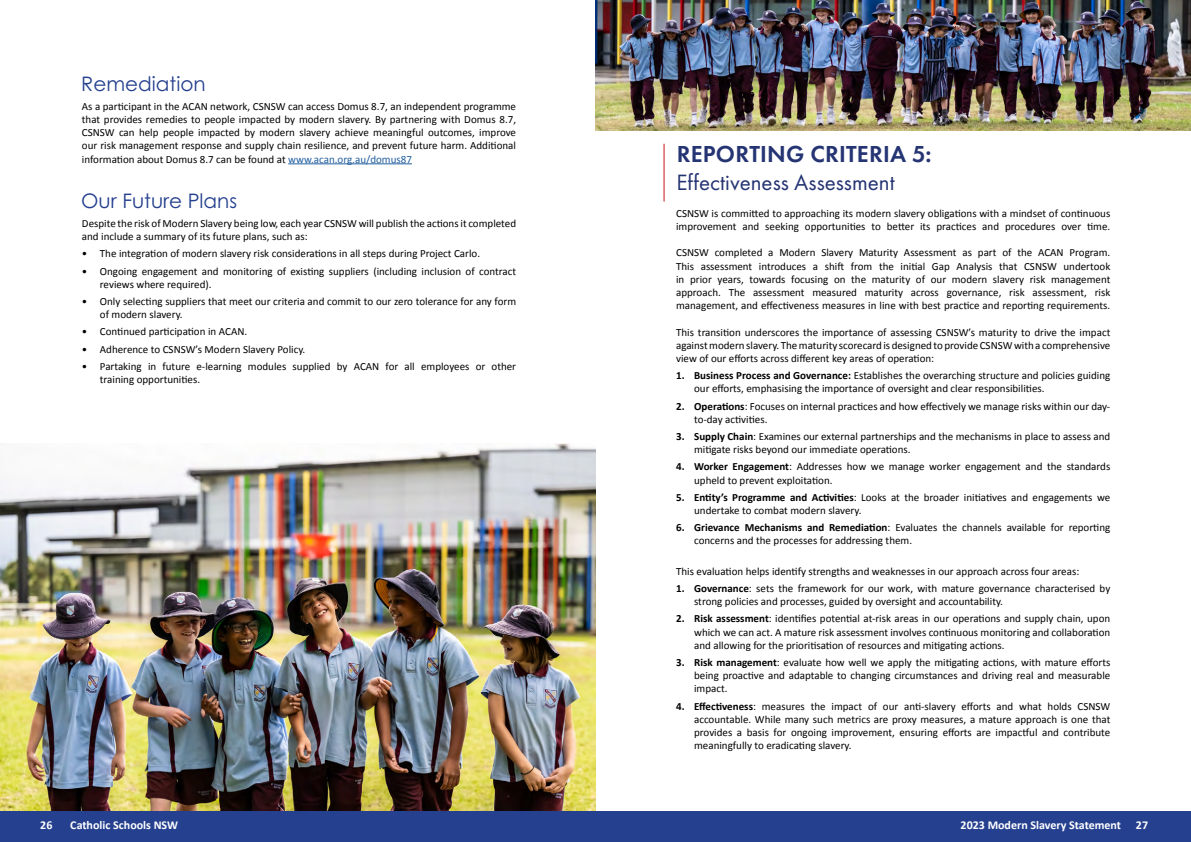
<style>
.page{position:relative;width:1191px;height:842px;background:#fff}
.page>*{position:absolute;margin:0;border:0;box-sizing:border-box;transform-origin:0 0}
.h1_A{font:600 24px "Futura PT";letter-spacing:.01em;color:#253473}
.Sub_heading{font:23px "Futura PT";color:#253473}
.t1{font:20px "Century Gothic Pro";color:#25408f}
.t2{font:700 12px "Calibri";color:#fff}
.CW_Normal{font:11px/13.2px "Calibri";color:#000}
.s1{color:#215e9e}
.s2{font-weight:700}
</style>
<div class="page">
<hr style="left:288px;top:163px;width:124px;height:1px;background:#215e9e">
<img style="left:0;top:444px;width:595px;height:367px">
<hr style="left:663px;top:144px;width:1px;height:58px;background:#c71618">
<img style="left:595px;top:0;width:595px;height:130px">
<div style="left:0;top:811px;width:1191px;height:31px;background:#25408f"></div>
<p class="t1" style="left:81px;top:72px;width:126px">Remediation</p>
<p class="CW_Normal" style="left:82px;top:99px;width:436px;text-align:justify">As a participant in the ACAN network, CSNSW can access Domus 8.7, an independent programme that provides remedies to people impacted by modern slavery. By partnering with Domus 8.7, CSNSW can help people impacted by modern slavery achieve meaningful outcomes, improve our risk management response and supply chain resilience, and prevent future harm. Additional information about Domus 8.7 can be found at <span class="s1">www.acan.org.au/domus87</span></p>
<p class="t1" style="left:81px;top:189px;width:157px">Our Future Plans</p>
<p class="CW_Normal" style="left:82px;top:216px;width:436px">Despite the risk of Modern Slavery being low, each year CSNSW will publish the actions it completed and include a summary of its future plans, such as:</p>
<p class="CW_Normal" style="left:82px;top:247px;width:400px">• The integration of modern slavery risk considerations in all steps during Project Carlo.</p>
<p class="CW_Normal" style="left:100px;top:264px;width:418px;text-indent:-18px">• Ongoing engagement and monitoring of existing suppliers (including inclusion of contract reviews where required).</p>
<p class="CW_Normal" style="left:100px;top:294px;width:418px;text-indent:-18px">• Only selecting suppliers that meet our criteria and commit to our zero tolerance for any form of modern slavery.</p>
<p class="CW_Normal" style="left:82px;top:325px;width:167px">• Continued participation in ACAN.</p>
<p class="CW_Normal" style="left:82px;top:342px;width:225px">• Adherence to CSNSW’s Modern Slavery Policy.</p>
<p class="CW_Normal" style="left:100px;top:359px;width:418px;text-indent:-18px">• Partaking in future e-learning modules supplied by ACAN for all employees or other training opportunities.</p>
<p class="h1_A" style="left:676px;top:139px;width:256px">REPORTING CRITERIA 5:</p>
<p class="Sub_heading" style="left:676px;top:168px;width:219px">Effectiveness Assessment</p>
<p class="CW_Normal" style="left:676px;top:206px;width:436px">CSNSW is committed to approaching its modern slavery obligations with a mindset of continuous improvement and seeking opportunities to better its practices and procedures over time.</p>
<p class="CW_Normal" style="left:676px;top:246px;width:436px;text-align:justify">CSNSW completed a Modern Slavery Maturity Assessment as part of the ACAN Program.<br>This assessment introduces a shift from the initial Gap Analysis that CSNSW undertook in prior years, towards focusing on the maturity of our modern slavery risk management approach. The assessment measured maturity across governance, risk assessment, risk management, and effectiveness measures in line with best practice and reporting requirements.</p>
<p class="CW_Normal" style="left:676px;top:325px;width:436px;text-align:justify">This transition underscores the importance of assessing CSNSW’s maturity to drive the impact against modern slavery. The maturity scorecard is designed to provide CSNSW with a comprehensive view of our efforts across different key areas of operation:</p>
<p class="CW_Normal" style="left:694px;top:369px;width:418px;text-indent:-18px"><span class="s2">1. Business Process and Governance:</span> Establishes the overarching structure and policies guiding our efforts, emphasising the importance of oversight and clear responsibilities.</p>
<p class="CW_Normal" style="left:694px;top:399px;width:418px;text-indent:-18px"><span class="s2">2. Operations</span>: Focuses on internal practices and how effectively we manage risks within our day&shy;to-day activities.</p>
<p class="CW_Normal" style="left:694px;top:429px;width:418px;text-indent:-18px"><span class="s2">3. Supply Chain</span>: Examines our external partnerships and the mechanisms in place to assess and mitigate risks beyond our immediate operations.</p>
<p class="CW_Normal" style="left:694px;top:460px;width:418px;text-indent:-18px"><span class="s2">4. Worker Engagement</span>: Addresses how we manage worker engagement and the standards upheld to prevent exploitation.</p>
<p class="CW_Normal" style="left:694px;top:490px;width:418px;text-indent:-18px"><span class="s2">5. Entity’s Programme and Activities</span>: Looks at the broader initiatives and engagements we undertake to combat modern slavery.</p>
<p class="CW_Normal" style="left:694px;top:521px;width:418px;text-indent:-18px"><span class="s2">6. Grievance Mechanisms and Remediation</span>: Evaluates the channels available for reporting concerns and the processes for addressing them.</p>
<p class="CW_Normal" style="left:676px;top:564px;width:404px">This evaluation helps identify strengths and weaknesses in our approach across four areas:</p>
<p class="CW_Normal" style="left:694px;top:581px;width:418px;text-indent:-18px"><span class="s2">1. Governance</span>: sets the framework for our work, with mature governance characterised by strong policies and processes, guided by oversight and accountability.</p>
<p class="CW_Normal" style="left:694px;top:612px;width:418px;text-align:justify;text-indent:-18px"><span class="s2">2. Risk assessment</span>: identifies potential at-risk areas in our operations and supply chain, upon which we can act. A mature risk assessment involves continuous monitoring and collaboration and allowing for the prioritisation of resources and mitigating actions.</p>
<p class="CW_Normal" style="left:694px;top:655px;width:418px;text-align:justify;text-indent:-18px"><span class="s2">3. Risk management</span>: evaluate how well we apply the mitigating actions, with mature efforts being proactive and adaptable to changing circumstances and driving real and measurable impact.</p>
<p class="CW_Normal" style="left:694px;top:699px;width:418px;text-align:justify;text-indent:-18px"><span class="s2">4. Effectiveness</span>: measures the impact of our anti-slavery efforts and what holds CSNSW accountable. While many such metrics are proxy measures, a mature approach is one that provides a basis for ongoing improvement, ensuring efforts are impactful and contribute meaningfully to eradicating slavery.</p>
<p class="t2" style="left:40px;top:816px;width:14px">26</p>
<p class="t2" style="left:70px;top:816px;width:109px">Catholic Schools NSW</p>
<p class="t2" style="left:960px;top:816px;width:189px">2023 Modern Slavery Statement 27</p>
</div>
